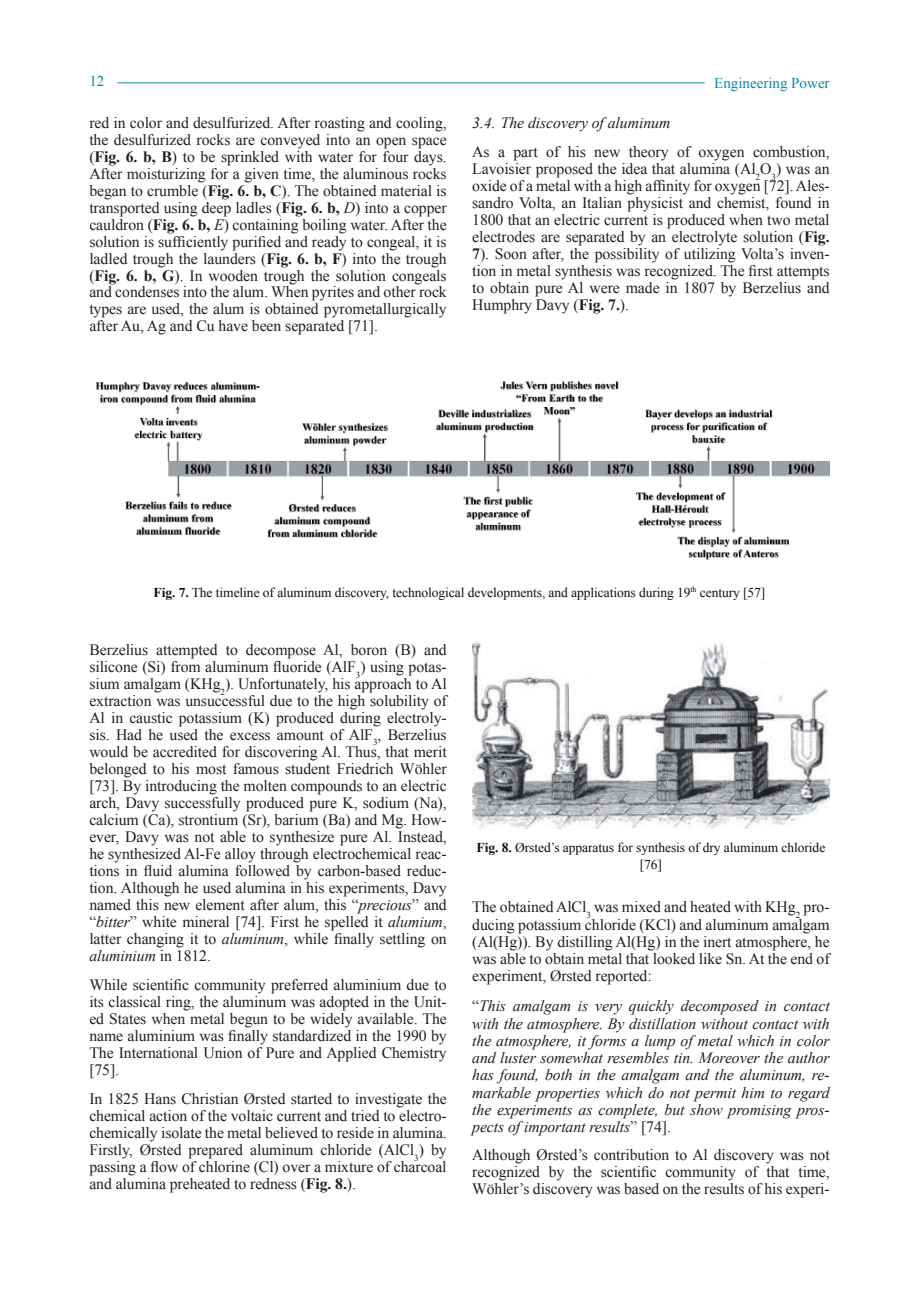
<style>
.page{position:relative;width:919px;height:1289px;background:#fff}
.page>*{position:absolute;margin:0;border:0;box-sizing:border-box;transform-origin:0 0}
.t1{font:15.75px/17px "Times New Roman";letter-spacing:-.005em;color:#231f20;text-align:justify}
.t2{font:italic 15.75px/17.2px "Times New Roman";letter-spacing:-.005em;color:#231f20;text-align:justify}
.t3{font:15px "Times New Roman";color:#008bae}
.t4{font:13.5px/17.2px "Times New Roman";letter-spacing:-.005em;color:#140d0f;text-align:center}
.s1{font-weight:700}
.s2{font-style:italic}
.s3{font-style:normal}
</style>
<div class="page">
<hr style="left:117px;top:82px;width:587px;height:1px;background:#008bae">
<img style="left:472px;top:642px;width:357px;height:186px">
<img style="left:95px;top:381px;width:734px;height:179px">
<p class="t3" style="left:89px;top:71px;width:17px">12</p>
<p class="t3" style="left:714px;top:73px;width:117px">Engineering Power</p>
<p class="t1" style="left:89px;top:114px;width:359px">red in color and desulfurized. After roasting and cooling, the desulfurized rocks are conveyed into an open space (<span class="s1">Fig. 6. b, B</span>) to be sprinkled with water for four days.<br>After moisturizing for a given time, the aluminous rocks began to crumble (<span class="s1">Fig. 6. b, C</span>). The obtained material is transported using deep ladles (<span class="s1">Fig. 6. b,</span> <span class="s2">D</span>) into a copper cauldron (<span class="s1">Fig. 6. b,</span> <span class="s2">E</span>) containing boiling water. After the solution is sufficiently purified and ready to congeal, it is ladled trough the launders (<span class="s1">Fig. 6. b, F</span>) into the trough (<span class="s1">Fig. 6. b, G</span>). In wooden trough the solution congeals and condenses into the alum. When pyrites and other rock types are used, the alum is obtained pyrometallurgically after Au, Ag and Cu have been separated [71].</p>
<p class="t2" style="left:472px;top:114px;width:200px">3.4. The discovery of aluminum</p>
<p class="t1" style="left:472px;top:143px;width:359px">As a part of his new theory of oxygen combustion, Lavoisier proposed the idea that alumina (Al<sub>2</sub>O<sub>3</sub>) was an oxide of a metal with a high affinity for oxygen [72]. Ales&shy;sandro Volta, an Italian physicist and chemist, found in 1800 that an electric current is produced when two metal electrodes are separated by an electrolyte solution (<span class="s1">Fig.<br>7</span>). Soon after, the possibility of utilizing Volta’s inven&shy;tion in metal synthesis was recognized. The first attempts to obtain pure Al were made in 1807 by Berzelius and Humphry Davy (<span class="s1">Fig. 7.</span>).</p>
<p class="t4" style="left:153px;top:583px;width:613px"><span class="s1">Fig. 7.</span> The timeline of aluminum discovery, technological developments, and applications during 19<sup>th</sup> century [57]</p>
<p class="t1" style="left:89px;top:641px;width:359px">Berzelius attempted to decompose Al, boron (B) and silicone (Si) from aluminum fluoride (AlF<sub>3</sub>) using potas&shy;sium amalgam (KHg<sub>2</sub>). Unfortunately, his approach to Al extraction was unsuccessful due to the high solubility of Al in caustic potassium (K) produced during electroly&shy;sis. Had he used the excess amount of AlF<sub>3</sub>, Berzelius would be accredited for discovering Al. Thus, that merit belonged to his most famous student Friedrich Wöhler [73]. By introducing the molten compounds to an electric arch, Davy successfully produced pure K, sodium (Na), calcium (Ca), strontium (Sr), barium (Ba) and Mg. How&shy;ever, Davy was not able to synthesize pure Al. Instead, he synthesized Al-Fe alloy through electrochemical reac&shy;tions in fluid alumina followed by carbon-based reduc&shy;tion. Although he used alumina in his experiments, Davy named this new element after alum, this “<span class="s2">precious</span>” and “<span class="s2">bitter</span>” white mineral [74]. First he spelled it <span class="s2">alumium</span>, latter changing it to <span class="s2">aluminum</span>, while finally settling on <span class="s2">aluminium</span> in 1812.</p>
<p class="t1" style="left:89px;top:976px;width:359px">While scientific community preferred aluminium due to its classical ring, the aluminum was adopted in the Unit&shy;ed States when metal begun to be widely available. The name aluminium was finally standardized in the 1990 by The International Union of Pure and Applied Chemistry [75].</p>
<p class="t1" style="left:89px;top:1090px;width:359px">In 1825 Hans Christian Ørsted started to investigate the chemical action of the voltaic current and tried to electro&shy;chemically isolate the metal believed to reside in alumina.<br>Firstly, Ørsted prepared aluminum chloride (AlCl<sub>3</sub>) by passing a flow of chlorine (Cl) over a mixture of charcoal and alumina preheated to redness (<span class="s1">Fig. 8.</span>).</p>
<p class="t4" style="left:476px;top:838px;width:350px"><span class="s1">Fig. 8.</span> Ørsted’s apparatus for synthesis of dry aluminum chloride [76]</p>
<p class="t1" style="left:472px;top:898px;width:359px">The obtained AlCl<sub>3</sub> was mixed and heated with KHg<sub>2</sub> pro&shy;ducing potassium chloride (KCl) and aluminum amalgam (Al(Hg)). By distilling Al(Hg) in the inert atmosphere, he was able to obtain metal that looked like Sn. At the end of experiment, Ørsted reported:</p>
<p class="t2" style="left:472px;top:997px;width:359px"><span class="s3">“</span>This amalgam is very quickly decomposed in contact with the atmosphere. By distillation without contact with the atmosphere, it forms a lump of metal which in color and luster somewhat resembles tin. Moreover the author has found, both in the amalgam and the aluminum, re&shy;markable properties which do not permit him to regard the experiments as complete, but show promising pros&shy;pects of important results<span class="s3">” [74].</span></p>
<p class="t1" style="left:472px;top:1146px;width:359px">Although Ørsted’s contribution to Al discovery was not recognized by the scientific community of that time, Wöhler’s discovery was based on the results of his experi-</p>
</div>
